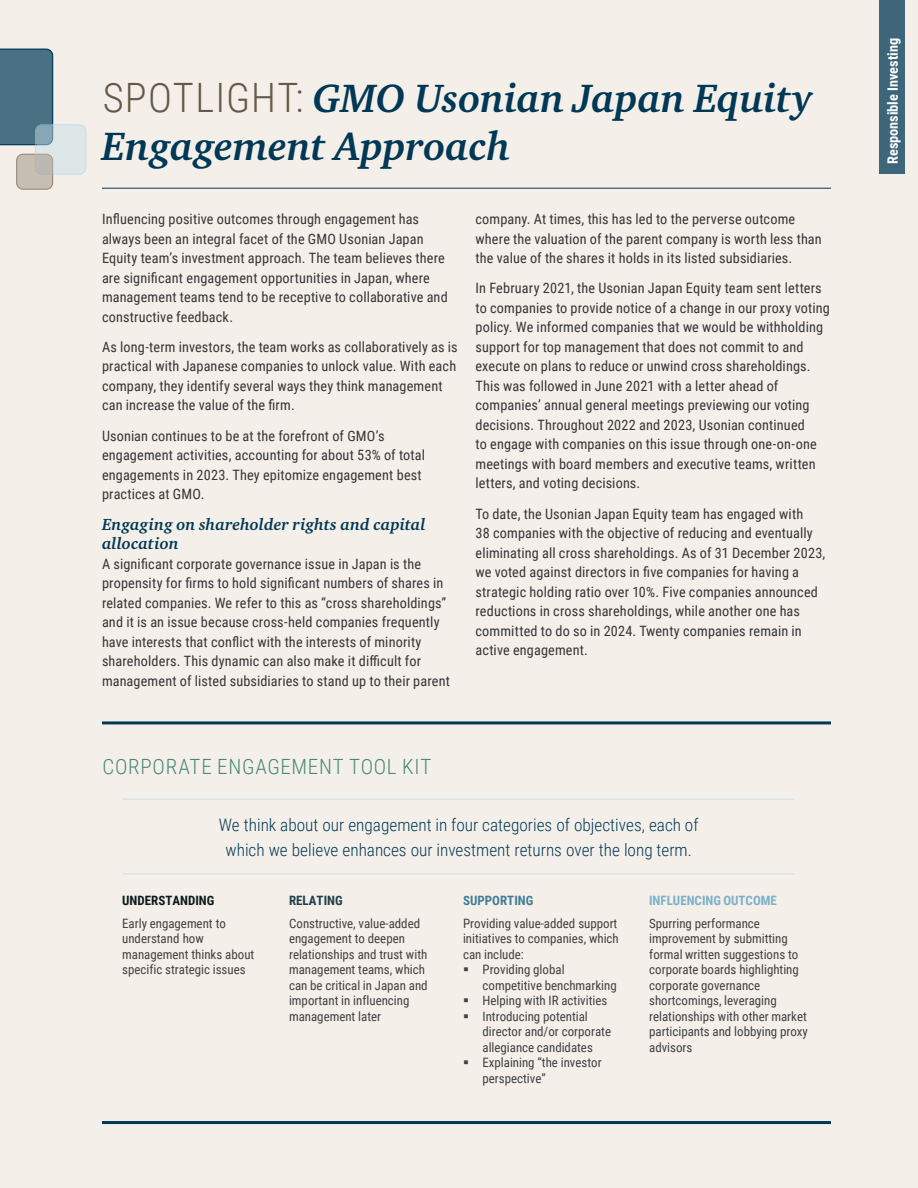
<style>
.page{position:relative;width:918px;height:1188px;background:#f4f0e9}
.page>*{position:absolute;margin:0;border:0;box-sizing:border-box;transform-origin:0 0}
.t1{font:italic 700 40.5px/48.6px "Charter ITC Std";letter-spacing:-.005em;color:#013856}
.t2{font:300 21px "Roboto Condensed";letter-spacing:.035em;color:#488977}
.t3{font:300 17.25px/24.8px "Roboto Condensed";color:#013957;text-align:center}
.t4{font:italic 700 16.5px/19.5px "Charter ITC Std";letter-spacing:.005em;color:#013856}
.Body_copy{font:14.25px/19.5px "Roboto Condensed";letter-spacing:.01em;color:#363536}
.Sidebar{font:700 14.25px "Roboto Condensed";color:#fff}
.t5{font:12.9px/15.5px "Roboto Condensed";color:#404040}
.s1{font-family:"Roboto Condensed";font-weight:300;font-style:normal;color:#655a49}
.s2{font-weight:700;color:#0d191e}
.s3{font-weight:700;color:#7cb0c8}
.s4{font-weight:700;color:#203e4c}
.s5{font-weight:700;color:#407d98}
</style>
<div class="page">
<hr style="left:102px;top:188px;width:729px;height:1px;background:#013856">
<div style="left:0;top:49px;width:53px;height:96px;background:#4a7083"></div>
<svg style="left:35px;top:125px;width:51px;height:49px;background:#cfdbdf"></svg>
<div style="left:35px;top:124px;width:51px;height:51px;border:1px solid #c9dee8;border-radius:7px"></div>
<div style="left:17px;top:154px;width:36px;height:35px;background:#c7beb2;border-radius:6px"></div>
<div style="left:16px;top:154px;width:37px;height:36px;border:1px solid #9b8c7c;border-radius:6px"></div>
<hr style="left:123px;top:799px;width:672px;height:1px;background:#c8dee8">
<hr style="left:123px;top:873px;width:672px;height:1px;background:#c8dee8">
<hr style="left:102px;top:1121px;width:729px;height:3px;background:#013856">
<hr style="left:102px;top:721px;width:729px;height:3px;background:#013856">
<div style="left:880px;top:0;width:25px;height:174px;background:#3d667a"></div>
<h1 class="t1" style="left:102px;top:73px;width:712px"><span class="s1">SPOTLIGHT:</span> GMO Usonian Japan Equity<br>Engagement Approach</h1>
<p class="Body_copy" style="left:102px;top:209px;width:347px">Influencing positive outcomes through engagement has always been an integral facet of the GMO Usonian Japan Equity team’s investment approach. The team believes there are significant engagement opportunities in Japan, where management teams tend to be receptive to collaborative and constructive feedback.</p>
<p class="Body_copy" style="left:102px;top:337px;width:357px">As long-term investors, the team works as collaboratively as is practical with Japanese companies to unlock value. With each company, they identify several ways they think management can increase the value of the firm.</p>
<p class="Body_copy" style="left:102px;top:425px;width:325px">Usonian continues to be at the forefront of GMO’s engagement activities, accounting for about 53% of total engagements in 2023. They epitomize engagement best practices at GMO.</p>
<h4 class="t4" style="left:102px;top:514px;width:325px">Engaging on shareholder rights and capital allocation</h4>
<p class="Body_copy" style="left:102px;top:553px;width:350px">A significant corporate governance issue in Japan is the propensity for firms to hold significant numbers of shares in related companies. We refer to this as “cross shareholdings” and it is an issue because cross-held companies frequently have interests that conflict with the interests of minority shareholders. This dynamic can also make it difficult for management of listed subsidiaries to stand up to their parent</p>
<p class="Body_copy" style="left:476px;top:209px;width:348px">company. At times, this has led to the perverse outcome where the valuation of the parent company is worth less than the value of the shares it holds in its listed subsidiaries.</p>
<p class="Body_copy" style="left:476px;top:278px;width:356px">In February 2021, the Usonian Japan Equity team sent letters to companies to provide notice of a change in our proxy voting policy. We informed companies that we would be withholding support for top management that does not commit to and execute on plans to reduce or unwind cross shareholdings.<br>This was followed in June 2021 with a letter ahead of companies’ annual general meetings previewing our voting decisions. Throughout 2022 and 2023, Usonian continued<br>to engage with companies on this issue through one-on-one meetings with board members and executive teams, written letters, and voting decisions.</p>
<p class="Body_copy" style="left:476px;top:503px;width:351px">To date, the Usonian Japan Equity team has engaged with<br>38 companies with the objective of reducing and eventually eliminating all cross shareholdings. As of 31 December 2023, we voted against directors in five companies for having a strategic holding ratio over 10%. Five companies announced reductions in cross shareholdings, while another one has committed to do so in 2024. Twenty companies remain in active engagement.</p>
<h3 class="t2" style="left:102px;top:752px;width:330px">CORPORATE ENGAGEMENT TOOL KIT</h3>
<p class="t3" style="left:219px;top:812px;width:481px">We think about our engagement in four categories of objectives, each of which we believe enhances our investment returns over the long term.</p>
<p class="t5" style="left:122px;top:889px;width:105px;line-height:22.4px"><span class="s2">UNDERSTANDING<br></span>Early engagement to</p>
<p class="t5" style="left:122px;top:931px;width:134px">understand how management thinks about specific strategic issues</p>
<p class="t5" style="left:649px;top:889px;width:129px;line-height:22.4px"><span class="s3">INFLUENCING OUTCOME<br></span>Spurring performance</p>
<p class="t5" style="left:649px;top:931px;width:160px">improvement by submitting formal written suggestions to corporate boards highlighting corporate governance shortcomings, leveraging relationships with other market participants and lobbying proxy advisors</p>
<p class="t5" style="left:289px;top:889px;width:133px;line-height:22.4px"><span class="s4">RELATING<br></span>Constructive, value-added</p>
<p class="t5" style="left:289px;top:931px;width:140px">engagement to deepen relationships and trust with management teams, which can be critical in Japan and important in influencing management later</p>
<p class="t5" style="left:463px;top:889px;width:156px;line-height:22.4px"><span class="s5">SUPPORTING<br></span>Providing value-added support</p>
<p class="t5" style="left:463px;top:931px;width:157px">initiatives to companies, which can include:</p>
<p class="t5" style="left:482px;top:962px;width:136px;text-indent:-19px">▪ Providing global competitive benchmarking</p>
<p class="t5" style="left:463px;top:993px;width:146px">▪ Helping with IR activities</p>
<p class="t5" style="left:482px;top:1008px;width:130px;text-indent:-19px">▪ Introducing potential director and/or corporate allegiance candidates</p>
<p class="t5" style="left:482px;top:1055px;width:121px;text-indent:-19px">▪ Explaining “the investor perspective”</p>
<p class="Sidebar" style="left:883px;top:164px;width:127px;rotate:-90deg">Responsible Investing</p>
</div>
